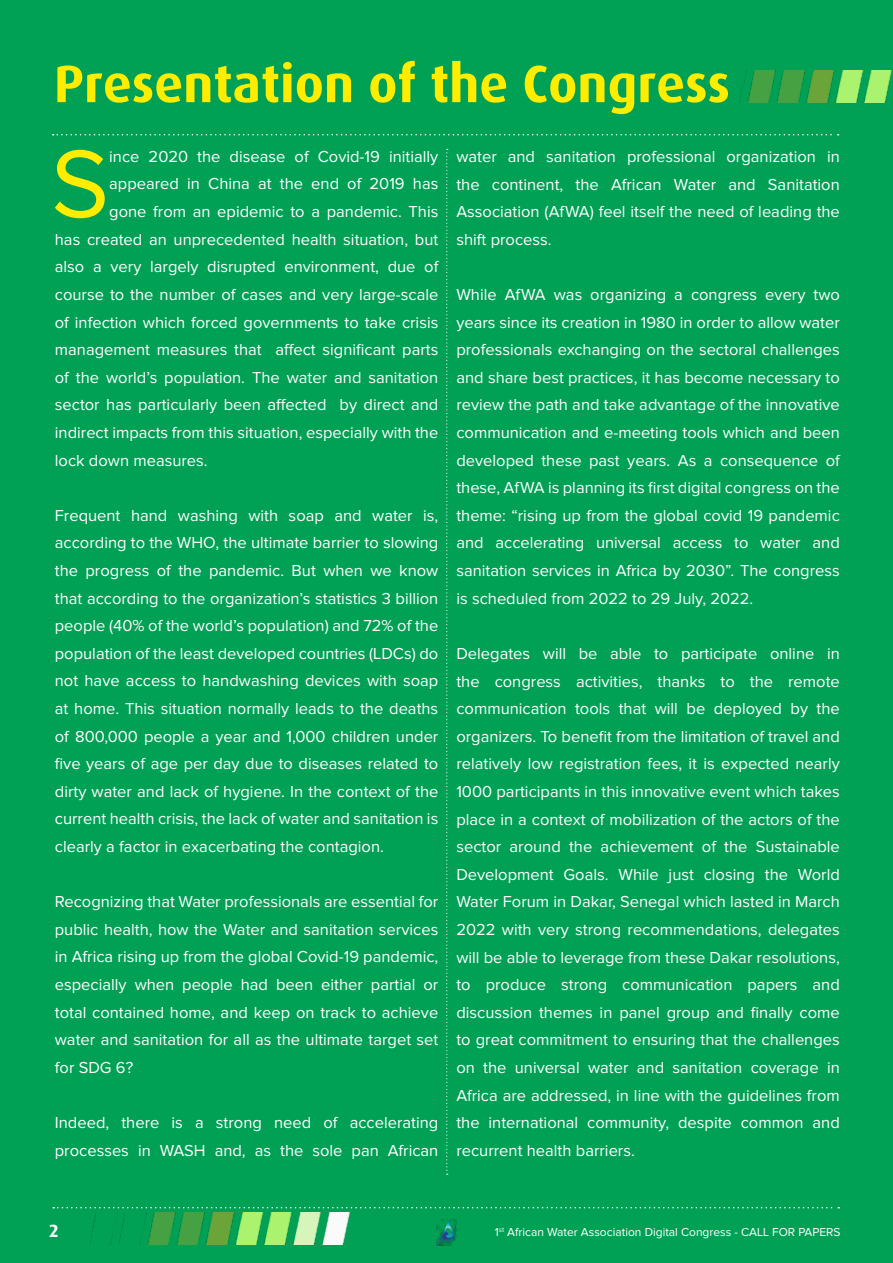
<style>
.page{position:relative;width:893px;height:1263px;background:#00a055}
.page>*{position:absolute;margin:0;border:0;box-sizing:border-box;transform-origin:0 0}
.t1{font:99.3px "Proxima Nova";color:#ffed00}
.t2{font:700 52.5px "Dax";color:#ffed00}
.t3{font:700 18px "Dax";color:#fff}
.t4{font:16.5px/27.6px "Proxima Nova";color:#fff;text-align:justify}
.t5{font:12px "Proxima Nova";color:#fff}
</style>
<div class="page">
<svg style="left:446px;top:149px;width:2px;height:1026px;background:#23ac6c"></svg>
<img style="left:689px;top:71px;width:204px;height:32px">
<img style="left:89px;top:1212px;width:262px;height:32px">
<img style="left:436px;top:1219px;width:20px;height:26px">
<svg style="left:53px;top:134px;width:786px;height:1px"></svg>
<svg style="left:53px;top:1207px;width:787px;height:3px;background:#1eab69"></svg>
<h2 class="t2" style="left:54px;top:54px;width:677px">Presentation of the Congress</h2>
<h1 class="t1" style="left:51px;top:139px;width:60px">S</h1>
<p class="t4" style="left:109px;top:143px;width:331px">ince 2020 the disease of Covid-19 initially</p>
<p class="t4" style="left:109px;top:171px;width:331px">appeared in China at the end of 2019 has</p>
<p class="t4" style="left:109px;top:198px;width:331px">gone from an epidemic to a pandemic. This</p>
<p class="t4" style="left:55px;top:226px;width:385px">has created an unprecedented health situation, but</p>
<p class="t4" style="left:55px;top:254px;width:385px">also a very largely disrupted environment, due of</p>
<p class="t4" style="left:55px;top:281px;width:385px">course to the number of cases and very large-scale</p>
<p class="t4" style="left:55px;top:309px;width:385px">of infection which forced governments to take crisis</p>
<p class="t4" style="left:55px;top:337px;width:385px">management measures that affect significant parts</p>
<p class="t4" style="left:55px;top:364px;width:385px">of the world’s population. The water and sanitation</p>
<p class="t4" style="left:55px;top:392px;width:385px">sector has particularly been affected by direct and</p>
<p class="t4" style="left:55px;top:419px;width:385px">indirect impacts from this situation, especially with the</p>
<p class="t4" style="left:55px;top:447px;width:154px">lock down measures.</p>
<p class="t4" style="left:55px;top:502px;width:385px">Frequent hand washing with soap and water is, according to the WHO, the ultimate barrier to slowing the progress of the pandemic. But when we know that according to the organization’s statistics 3 billion people (40% of the world’s population) and 72% of the population of the least developed countries (LDCs) do not have access to handwashing devices with soap at home. This situation normally leads to the deaths of 800,000 people a year and 1,000 children under five years of age per day due to diseases related to dirty water and lack of hygiene. In the context of the current health crisis, the lack of water and sanitation is clearly a factor in exacerbating the contagion.</p>
<p class="t4" style="left:55px;top:889px;width:385px">Recognizing that Water professionals are essential for public health, how the Water and sanitation services in Africa rising up from the global Covid-19 pandemic, especially when people had been either partial or total contained home, and keep on track to achieve water and sanitation for all as the ultimate target set for SDG 6?</p>
<p class="t4" style="left:55px;top:1109px;width:385px">Indeed, there is a strong need of accelerating processes in WASH and, as the sole pan African</p>
<p class="t4" style="left:456px;top:143px;width:385px">water and sanitation professional organization in the continent, the African Water and Sanitation Association (AfWA) feel itself the need of leading the shift process.</p>
<p class="t4" style="left:456px;top:281px;width:385px">While AfWA was organizing a congress every two years since its creation in 1980 in order to allow water professionals exchanging on the sectoral challenges and share best practices, it has become necessary to review the path and take advantage of the innovative communication and e-meeting tools which and been developed these past years. As a consequence of these, AfWA is planning its first digital congress on the theme: “rising up from the global covid 19 pandemic and accelerating universal access to water and sanitation services in Africa by 2030”. The congress is scheduled from 2022 to 29 July, 2022.</p>
<p class="t4" style="left:456px;top:640px;width:385px">Delegates will be able to participate online in the congress activities, thanks to the remote communication tools that will be deployed by the organizers. To benefit from the limitation of travel and relatively low registration fees, it is expected nearly 1000 participants in this innovative event which takes place in a context of mobilization of the actors of the sector around the achievement of the Sustainable Development Goals. While just closing the World Water Forum in Dakar, Senegal which lasted in March 2022 with very strong recommendations, delegates will be able to leverage from these Dakar resolutions, to produce strong communication papers and discussion themes in panel group and finally come to great commitment to ensuring that the challenges on the universal water and sanitation coverage in Africa are addressed, in line with the guidelines from the international community, despite common and recurrent health barriers.</p>
<p class="t3" style="left:49px;top:1220px;width:12px">2</p>
<p class="t5" style="left:495px;top:1227px;width:347px">1<sup>st</sup> African Water Association Digital Congress - CALL FOR PAPERS</p>
</div>
